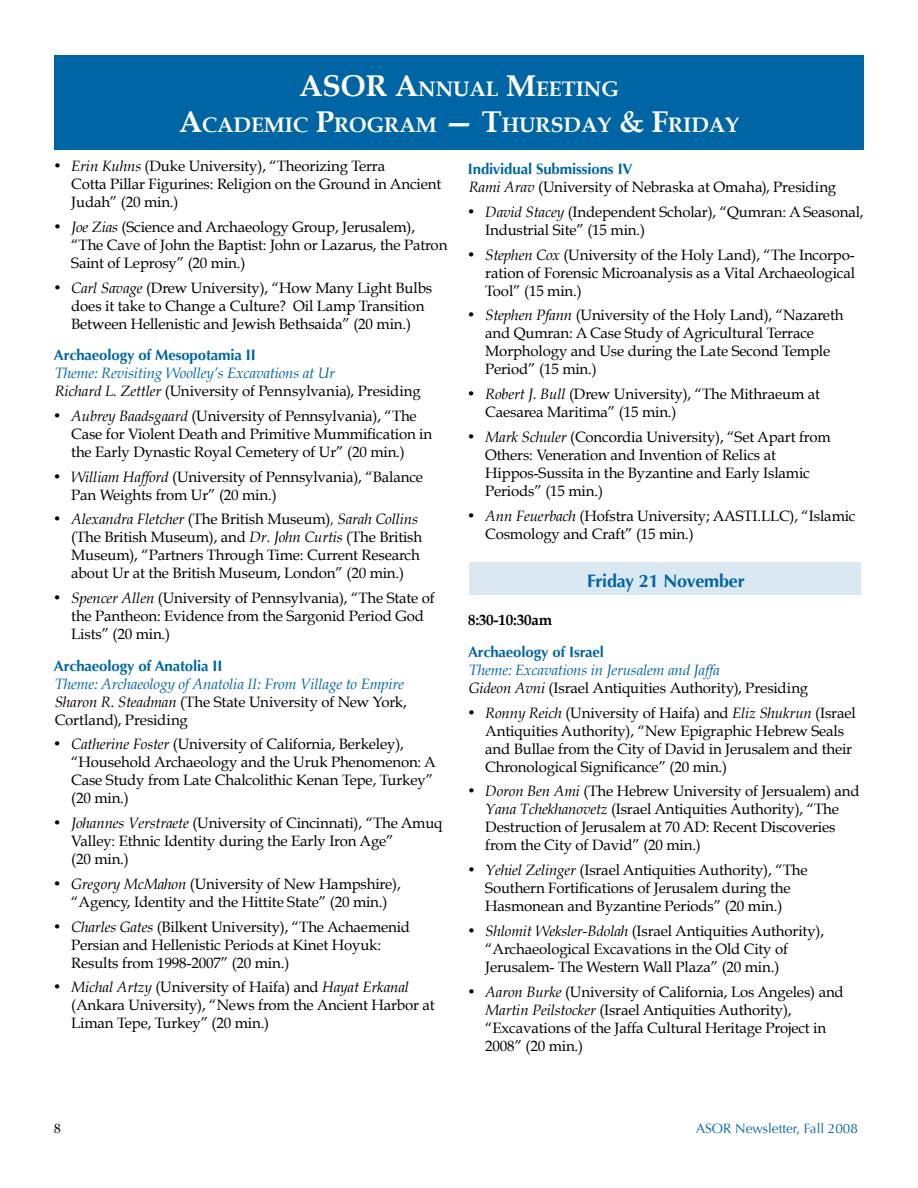
<style>
.page{position:relative;width:918px;height:1188px;background:#fff}
.page>*{position:absolute;margin:0;border:0;box-sizing:border-box;transform-origin:0 0}
.t1{font:700 21px/36px "Book Antiqua";color:#fff}
.t2{font:700 18px "Optima";letter-spacing:-.01em;color:#0065a4}
.t3{font:15px/18px "Book Antiqua";letter-spacing:-.01em;color:#000}
.t4{font:italic 15px/18px "Book Antiqua";letter-spacing:-.01em;color:#0065a4}
.t5{font:700 15px "Optima";letter-spacing:-.01em;color:#0065a4}
.t6{font:700 15px "Book Antiqua";letter-spacing:-.01em;color:#000}
.t7{font:13.5px "Optima";color:#0065a4}
.s1{font-size:30px}
.s2{font-style:italic}
.s3{color:#000}
.s4{font-style:normal;color:#000}
.s5{font-style:italic;color:#0065a4}
</style>
<div class="page">
<div style="left:470px;top:562px;width:391px;height:33px;background:#d9e8f1"></div>
<div style="left:54px;top:56px;width:810px;height:94px;background:#0065a4"></div>
<h1 class="t1" style="left:179px;top:71px;width:442px;text-indent:120px"><span class="s1">ASOR A</span>NNUAL <span class="s1">M</span>EETING<br><span class="s1">A</span>CADEMIC <span class="s1">P</span>ROGRAM</h1>
<h1 class="t1" style="left:444px;top:107px;width:297px"><span class="s1">— T</span>HURSDAY <span class="s1">&amp; F</span>RIDAY</h1>
<p class="t3" style="left:71px;top:157px;width:371px;text-indent:-17px">• <span class="s2">Erin Kuhns</span> (Duke University), “Theorizing Terra<br>Cotta Pillar Figurines: Religion on the Ground in Ancient<br>Judah” (20 min.)</p>
<p class="t3" style="left:71px;top:218px;width:378px;text-indent:-17px">• <span class="s2">Joe Zias</span> (Science and Archaeology Group, Jerusalem), “The Cave of John the Baptist: John or Lazarus, the Patron<br>Saint of Leprosy” (20 min.)</p>
<p class="t3" style="left:71px;top:279px;width:362px;text-indent:-17px">• <span class="s2">Carl Savage</span> (Drew University), “How Many Light Bulbs does it take to Change a Culture? Oil Lamp Transition<br>Between Hellenistic and Jewish Bethsaida” (20 min.)</p>
<p class="t5" style="left:54px;top:346px;width:203px">Archaeology of Mesopotamia II</p>
<p class="t4" style="left:55px;top:364px;width:368px">Theme: Revisiting Woolley’s Excavations at Ur<br><span class="s3">Richard L. Zettler</span> <span class="s4">(University of Pennsylvania), Presiding</span></p>
<p class="t3" style="left:71px;top:407px;width:362px;text-indent:-17px">• <span class="s2">Aubrey Baadsgaard</span> (University of Pennsylvania), “The<br>Case for Violent Death and Primitive Mummification in the Early Dynastic Royal Cemetery of Ur” (20 min.)</p>
<p class="t3" style="left:71px;top:468px;width:353px;text-indent:-17px">• <span class="s2">William Hafford</span> (University of Pennsylvania), “Balance<br>Pan Weights from Ur” (20 min.)</p>
<p class="t3" style="left:71px;top:510px;width:352px;text-indent:-17px">• <span class="s2">Alexandra Fletcher</span> (The British Museum)<span class="s2">, Sarah Collins </span>(The British Museum), and <span class="s2">Dr. John Curtis</span> (The British Museum), “Partners Through Time: Current Research about Ur at the British Museum, London” (20 min.)</p>
<p class="t3" style="left:71px;top:589px;width:365px;text-indent:-17px">• <span class="s2">Spencer Allen</span> (University of Pennsylvania), “The State of the Pantheon: Evidence from the Sargonid Period God<br>Lists” (20 min.)</p>
<p class="t5" style="left:54px;top:657px;width:170px">Archaeology of Anatolia II</p>
<p class="t4" style="left:55px;top:675px;width:354px">Theme: Archaeology of Anatolia II: From Village to Empire<br><span class="s3">Sharon R. Steadman</span> <span class="s4">(The State University of New York,<br>Cortland), Presiding</span></p>
<p class="t3" style="left:71px;top:735px;width:366px;text-indent:-17px">• <span class="s2">Catherine Foster</span> (University of California, Berkeley), “Household Archaeology and the Uruk Phenomenon: A Case Study from Late Chalcolithic Kenan Tepe, Turkey” (20 min.)</p>
<p class="t3" style="left:71px;top:814px;width:373px;text-indent:-17px">• <span class="s2">Johannes Verstraete</span> (University of Cincinnati), “The Amuq<br>Valley: Ethnic Identity during the Early Iron Age”<br>(20 min.)</p>
<p class="t3" style="left:54px;top:875px;width:348px;text-align:center">• <span class="s2">Gregory McMahon</span> (University of New Hampshire), “Agency, Identity and the Hittite State” (20 min.)</p>
<p class="t3" style="left:71px;top:918px;width:340px;text-indent:-17px">• <span class="s2">Charles Gates</span> (Bilkent University), “The Achaemenid<br>Persian and Hellenistic Periods at Kinet Hoyuk:<br>Results from 1998-2007” (20 min.)</p>
<p class="t3" style="left:71px;top:978px;width:365px;text-indent:-17px">• <span class="s2">Michal Artzy</span> (University of Haifa) and <span class="s2">Hayat Erkanal </span>(Ankara University), “News from the Ancient Harbor at<br>Liman Tepe, Turkey” (20 min.)</p>
<p class="t5" style="left:468px;top:160px;width:166px">Individual Submissions IV</p>
<p class="t3" style="left:469px;top:178px;width:369px"><span class="s2">Rami Arav</span> (University of Nebraska at Omaha), Presiding</p>
<p class="t3" style="left:485px;top:203px;width:380px;text-indent:-17px">• <span class="s2">David Stacey</span> (Independent Scholar), “Qumran: A Seasonal,<br>Industrial Site” (15 min.)</p>
<p class="t3" style="left:485px;top:245px;width:371px;text-align:justify;text-indent:-17px">• <span class="s2">Stephen Cox</span> (University of the Holy Land), “The Incorpo&shy;ration of Forensic Microanalysis as a Vital Archaeological Tool” (15 min.)</p>
<p class="t3" style="left:485px;top:306px;width:360px;text-indent:-17px">• <span class="s2">Stephen Pfann</span> (University of the Holy Land), “Nazareth and Qumran: A Case Study of Agricultural Terrace Morphology and Use during the Late Second Temple Period” (15 min.)</p>
<p class="t3" style="left:485px;top:385px;width:336px;text-indent:-17px">• <span class="s2">Robert J. Bull</span> (Drew University), “The Mithraeum at<br>Caesarea Maritima” (15 min.)</p>
<p class="t3" style="left:485px;top:428px;width:347px;text-indent:-17px">• <span class="s2">Mark Schuler</span> (Concordia University), “Set Apart from Others: Veneration and Invention of Relics at Hippos-Sussita in the Byzantine and Early Islamic Periods” (15 min.)</p>
<p class="t3" style="left:485px;top:506px;width:372px;text-indent:-17px">• <span class="s2">Ann Feuerbach</span> (Hofstra University; AASTI.LLC), “Islamic<br>Cosmology and Craft” (15 min.)</p>
<p class="t2" style="left:587px;top:571px;width:159px">Friday 21 November</p>
<p class="t6" style="left:468px;top:612px;width:86px">8:30-10:30AM</p>
<p class="t5" style="left:468px;top:643px;width:138px">Archaeology of Israel</p>
<p class="t3" style="left:469px;top:661px;width:341px"><span class="s5">Theme: Excavations in Jerusalem and Jaffa<br></span><span class="s2">Gideon Avni</span> (Israel Antiquities Authority), Presiding</p>
<p class="t3" style="left:485px;top:704px;width:372px;text-indent:-17px">• <span class="s2">Ronny Reich</span> (University of Haifa) and <span class="s2">Eliz Shukrun</span> (Israel Antiquities Authority), “New Epigraphic Hebrew Seals and Bullae from the City of David in Jerusalem and their Chronological Significance” (20 min.)</p>
<p class="t3" style="left:485px;top:782px;width:376px;text-indent:-17px">• <span class="s2">Doron Ben Ami</span> (The Hebrew University of Jersualem) and <span class="s2">Yana Tchekhanovetz</span> (Israel Antiquities Authority), “The Destruction of Jerusalem at 70 AD: Recent Discoveries from the City of David” (20 min.)</p>
<p class="t3" style="left:468px;top:861px;width:341px;text-align:center">• <span class="s2">Yehiel Zelinger</span> (Israel Antiquities Authority), “The<br>Southern Fortifications of Jerusalem during the<br>Hasmonean and Byzantine Periods” (20 min.)</p>
<p class="t3" style="left:485px;top:922px;width:340px;text-indent:-17px">• <span class="s2">Shlomit Weksler-Bdolah</span> (Israel Antiquities Authority), “Archaeological Excavations in the Old City of<br>Jerusalem- The Western Wall Plaza” (20 min.)</p>
<p class="t3" style="left:485px;top:983px;width:360px;text-indent:-17px">• <span class="s2">Aaron Burke</span> (University of California, Los Angeles) and <span class="s2">Martin Peilstocker</span> (Israel Antiquities Authority), “Excavations of the Jaffa Cultural Heritage Project in 2008” (20 min.)</p>
<p class="t7" style="left:696px;top:1120px;width:163px">ASOR Newsletter, Fall 2008</p>
</div>
